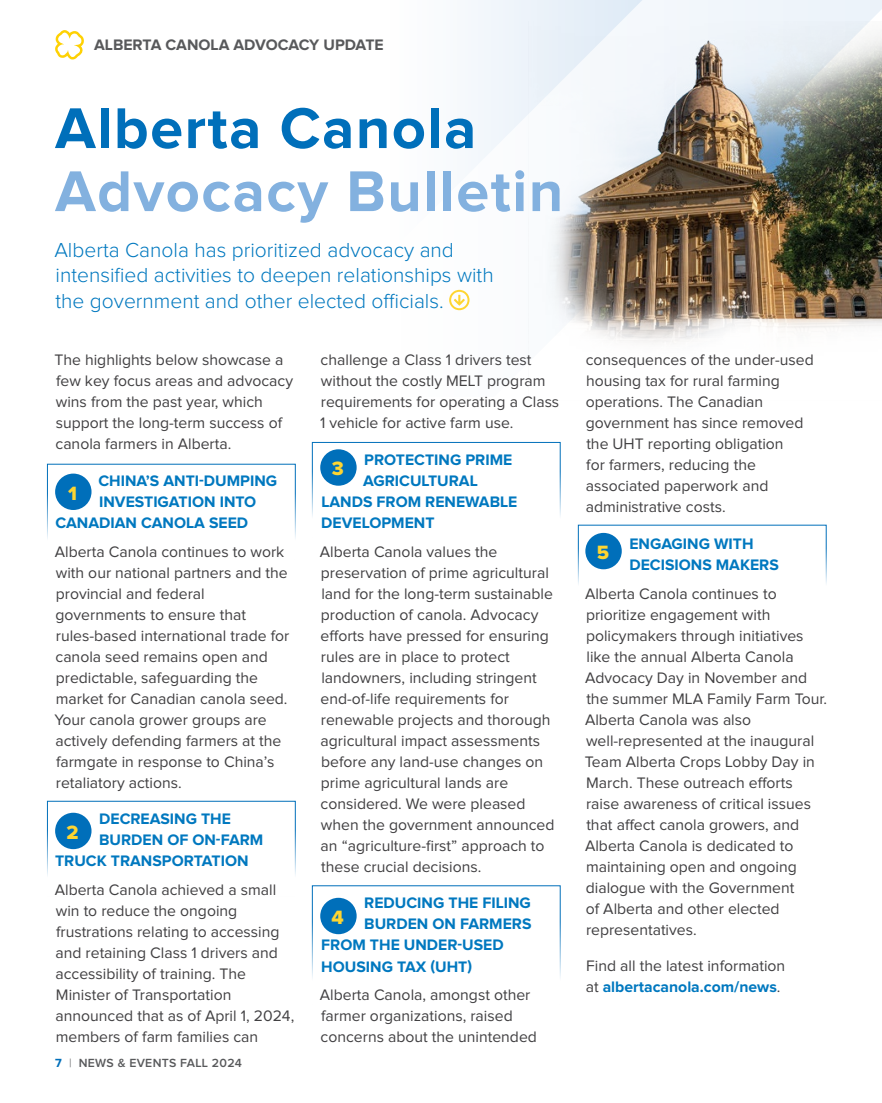
<style>
.page{position:relative;width:882px;height:1103px;background:#fff}
.page>*{position:absolute;margin:0;border:0;box-sizing:border-box;transform-origin:0 0}
.t1{font:700 59.5px "Proxima Nova";letter-spacing:.025em;color:#83b1df}
.t2{font:700 59.5px "Proxima Nova";letter-spacing:.025em;color:#006fba}
.t3{font:300 21px/25.4px "Proxima Nova";color:#0078bf}
.t4{font:19.95px "Proxima Nova Extrabld";color:#fed531}
.t5{font:15.75px/21px "Proxima Nova";color:#414042}
.t6{font:700 15.75px/21px "Proxima Nova";color:#0078bf}
.t7{font:700 15.75px "Proxima Nova";color:#58595b}
.t8{font:600 12.25px "Proxima Nova";letter-spacing:.025em;color:#58595b}
.s1{font-weight:700;color:#006fba}
.s2{font-weight:300}
.s3{font-weight:700;color:#0078bf}
</style>
<div class="page">
<svg style="left:457px;top:0;width:339px;height:311px;fill:#f4f8fc"></svg>
<svg style="left:55px;top:30px;width:29px;height:29px"></svg>
<svg style="left:449px;top:290px;width:21px;height:20px"></svg>
<div style="left:47px;top:800px;width:249px;height:97px;border:1px solid #006fba"></div>
<div style="left:312px;top:442px;width:249px;height:96px;border:1px solid #006fba"></div>
<div style="left:55px;top:473px;width:37px;height:37px;background:#006fba;border-radius:50%"></div>
<div style="left:55px;top:812px;width:37px;height:37px;background:#006fba;border-radius:50%"></div>
<div style="left:320px;top:449px;width:37px;height:36px;background:#006fba;border-radius:50%"></div>
<div style="left:320px;top:897px;width:37px;height:37px;background:#006fba;border-radius:50%"></div>
<div style="left:585px;top:533px;width:37px;height:36px;background:#006fba;border-radius:50%"></div>
<img style="left:528px;top:22px;width:354px;height:321px">
<p class="t7" style="left:94px;top:38px;width:291px">ALBERTA CANOLA ADVOCACY UPDATE</p>
<h1 class="t2" style="left:55px;top:101px;width:423px">Alberta Canola</h1>
<h1 class="t1" style="left:55px;top:164px;width:510px">Advocacy Bulletin</h1>
<h2 class="t3" style="left:54px;top:238px;width:441px">Alberta Canola has prioritized advocacy and intensified activities to deepen relationships with the government and other elected officials.</h2>
<p class="t5" style="left:54px;top:350px;width:240px">The highlights below showcase a few key focus areas and advocacy wins from the past year, which support the long-term success of canola farmers in Alberta.</p>
<p class="t6" style="left:98px;top:470px;width:180px">CHINA’S ANTI-DUMPING</p>
<p class="t6" style="left:99px;top:491px;width:159px">INVESTIGATION INTO</p>
<p class="t6" style="left:55px;top:512px;width:194px">CANADIAN CANOLA SEED</p>
<p class="t5" style="left:55px;top:541px;width:236px">Alberta Canola continues to work with our national partners and the provincial and federal governments to ensure that rules-based international trade for canola seed remains open and predictable, safeguarding the market for Canadian canola seed.<br>Your canola grower groups are actively defending farmers at the farmgate in response to China’s retaliatory actions.</p>
<p class="t6" style="left:99px;top:809px;width:133px">DECREASING THE</p>
<p class="t6" style="left:99px;top:830px;width:166px">BURDEN OF ON-FARM</p>
<p class="t6" style="left:55px;top:851px;width:195px">TRUCK TRANSPORTATION</p>
<p class="t5" style="left:55px;top:880px;width:241px">Alberta Canola achieved a small win to reduce the ongoing frustrations relating to accessing and retaining Class 1 drivers and accessibility of training. The<br>Minister of Transportation announced that as of April 1, 2024, members of farm families can</p>
<p class="t4" style="left:68px;top:484px;width:10px">1</p>
<p class="t4" style="left:67px;top:823px;width:14px">2</p>
<p class="t8" style="left:55px;top:1057px;width:188px"><span class="s1">7</span> <span class="s2">|</span> NEWS &amp; EVENTS FALL 2024</p>
<p class="t5" style="left:320px;top:350px;width:241px">challenge a Class 1 drivers test without the costly MELT program requirements for operating a Class<br>1 vehicle for active farm use.</p>
<p class="t6" style="left:364px;top:449px;width:150px">PROTECTING PRIME</p>
<p class="t6" style="left:363px;top:470px;width:116px">AGRICULTURAL</p>
<p class="t6" style="left:321px;top:491px;width:198px">LANDS FROM RENEWABLE</p>
<p class="t6" style="left:321px;top:512px;width:115px">DEVELOPMENT</p>
<p class="t5" style="left:320px;top:541px;width:236px">Alberta Canola values the preservation of prime agricultural land for the long-term sustainable production of canola. Advocacy efforts have pressed for ensuring rules are in place to protect landowners, including stringent end-of-life requirements for renewable projects and thorough agricultural impact assessments before any land-use changes on prime agricultural lands are considered. We were pleased when the government announced an “agriculture-first” approach to these crucial decisions.</p>
<p class="t6" style="left:364px;top:893px;width:168px">REDUCING THE FILING</p>
<p class="t6" style="left:364px;top:914px;width:169px">BURDEN ON FARMERS</p>
<p class="t6" style="left:321px;top:935px;width:184px">FROM THE UNDER-USED</p>
<p class="t6" style="left:321px;top:956px;width:152px">HOUSING TAX (UHT)</p>
<p class="t5" style="left:320px;top:985px;width:219px">Alberta Canola, amongst other farmer organizations, raised concerns about the unintended</p>
<p class="t4" style="left:332px;top:459px;width:14px">3</p>
<p class="t4" style="left:332px;top:908px;width:14px">4</p>
<p class="t5" style="left:586px;top:350px;width:230px">consequences of the under-used housing tax for rural farming operations. The Canadian government has since removed the UHT reporting obligation<br>for farmers, reducing the associated paperwork and administrative costs.</p>
<p class="t6" style="left:629px;top:533px;width:151px">ENGAGING WITH<br>DECISIONS MAKERS</p>
<p class="t5" style="left:585px;top:583px;width:244px">Alberta Canola continues to prioritize engagement with policymakers through initiatives like the annual Alberta Canola<br>Advocacy Day in November and the summer MLA Family Farm Tour.<br>Alberta Canola was also well-represented at the inaugural<br>Team Alberta Crops Lobby Day in<br>March. These outreach efforts raise awareness of critical issues that affect canola growers, and<br>Alberta Canola is dedicated to maintaining open and ongoing dialogue with the Government<br>of Alberta and other elected representatives.</p>
<p class="t5" style="left:586px;top:956px;width:201px">Find all the latest information at <span class="s3">albertacanola.com/news</span>.</p>
<p class="t4" style="left:597px;top:543px;width:14px">5</p>
</div>
